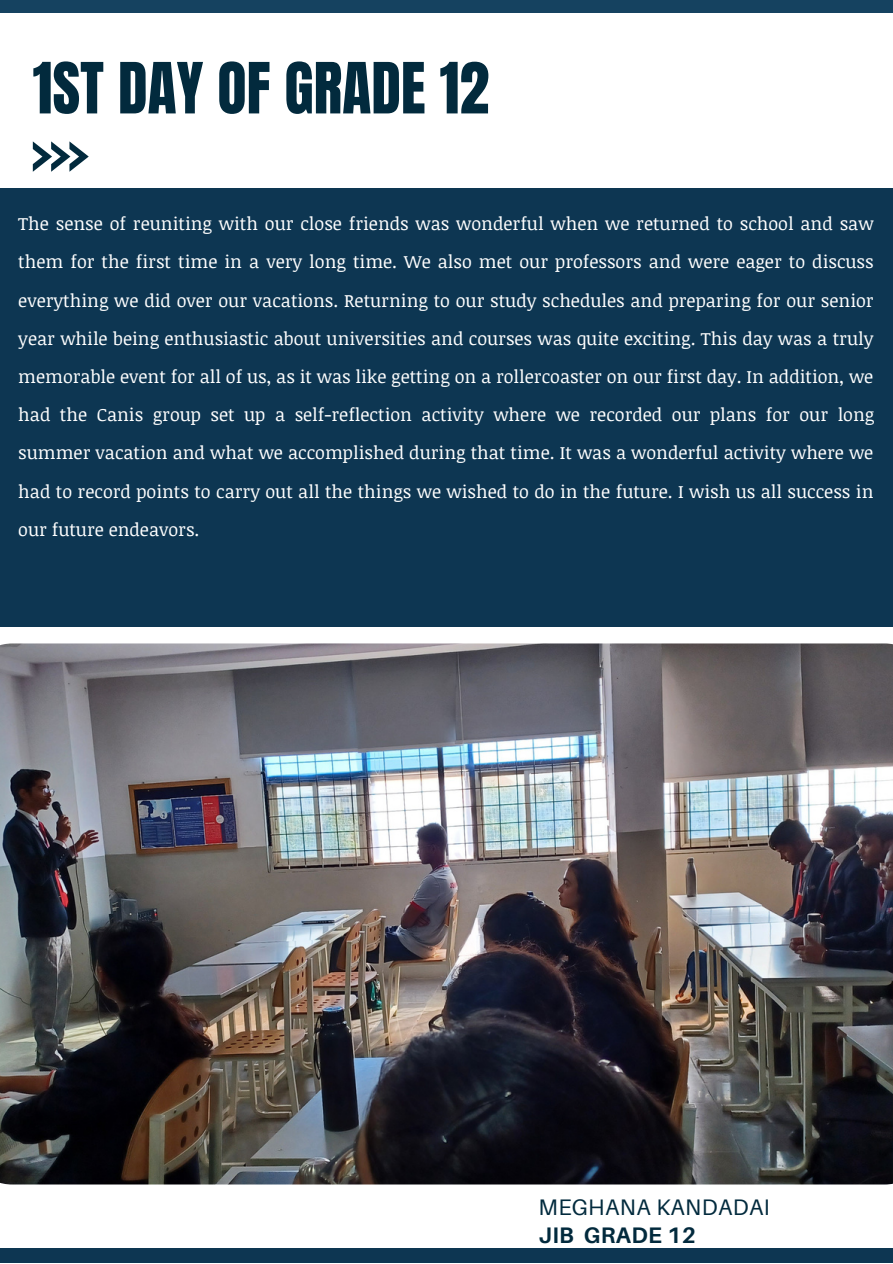
<style>
.page{position:relative;width:893px;height:1264px;background:#fff}
.page>*{position:absolute;margin:0;border:0;box-sizing:border-box;transform-origin:0 0}
.t1{font:60px "Anton";color:#022a3d}
.t2{font:22.5px "Aileron";letter-spacing:.015em;color:#022a3d}
.t3{font:700 22.5px "Aileron";letter-spacing:.015em;color:#022a3d}
.t4{font:18px/38.2px "Noticia Text";color:#fff;text-align:justify}
</style>
<div class="page">
<img style="left:0;top:643px;width:892px;height:541px">
<div style="left:0;top:188px;width:892px;height:438px;background:#0d3652"></div>
<div style="left:0;top:0;width:892px;height:12px;background:#154260"></div>
<div style="left:0;top:1248px;width:892px;height:14px;background:#0d3652"></div>
<svg style="left:33px;top:141px;width:56px;height:31px"></svg>
<p class="t1" style="left:33px;top:45px;width:458px">1ST DAY OF GRADE 12</p>
<p class="t4" style="left:18px;top:204px;width:857px">The sense of reuniting with our close friends was wonderful when we returned to school and saw them for the first time in a very long time. We also met our professors and were eager to discuss everything we did over our vacations. Returning to our study schedules and preparing for our senior year while being enthusiastic about universities and courses was quite exciting. This day was a truly memorable event for all of us, as it was like getting on a rollercoaster on our first day. In addition, we had the Canis group set up a self-reflection activity where we recorded our plans for our long summer vacation and what we accomplished during that time. It was a wonderful activity where we had to record points to carry out all the things we wished to do in the future. I wish us all success in our future endeavors.</p>
<p class="t2" style="left:538px;top:1192px;width:233px">MEGHANA KANDADAI</p>
<p class="t3" style="left:538px;top:1220px;width:159px">JIB GRADE 12</p>
</div>
